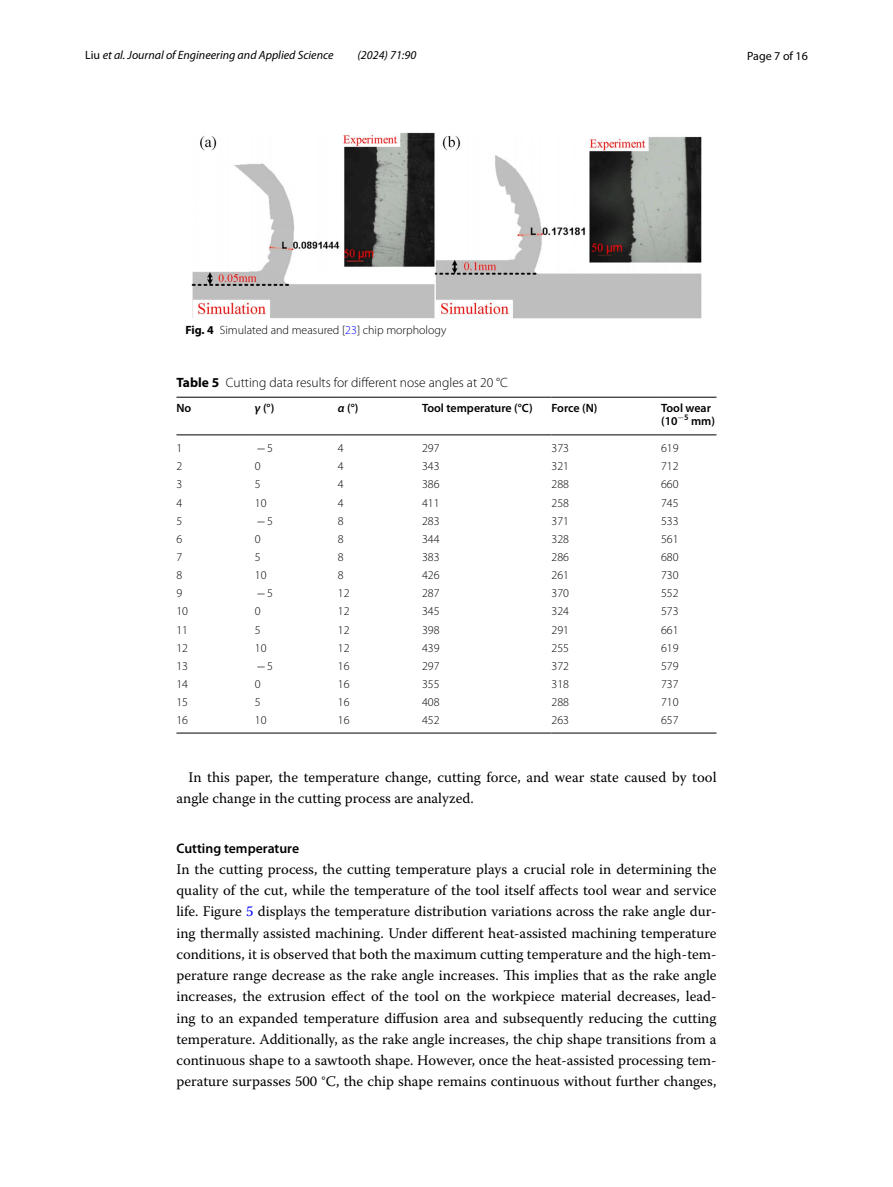
<style>
.page{position:relative;width:893px;height:1187px;background:#fff}
.page>*{position:absolute;margin:0;border:0;box-sizing:border-box;transform-origin:0 0}
.t1{font:14.7px/21.3px "Warnock Pro";color:#000}
.t2{font:600 13.8px "Myriad Pro";color:#000}
.t3{font:300 13.5px "Myriad Pro";color:#000}
.t4{font:300 12px "Myriad Pro";color:#000}
.t5{font:italic 12px "Myriad Pro";color:#000}
.t6{font:600 12px/13.5px "Myriad Pro";color:#000}
.t7{font:12px "Myriad Pro";color:#000}
.t8{font:12px "MTSY";color:#000}
.s1{font-style:normal}
.s2{font-weight:700}
.s3{color:#00f}
.s4{font-style:italic}
.s5{font-family:"Myriad Pro";font-weight:300}
</style>
<div class="page">
<img style="left:191px;top:133px;width:511px;height:185px">
<hr style="left:176px;top:397px;width:79px;height:1px;background:#000">
<hr style="left:176px;top:434px;width:79px;height:1px;background:#000">
<hr style="left:255px;top:397px;width:83px;height:1px;background:#000">
<hr style="left:255px;top:434px;width:83px;height:1px;background:#000">
<hr style="left:338px;top:397px;width:84px;height:1px;background:#000">
<hr style="left:338px;top:434px;width:84px;height:1px;background:#000">
<hr style="left:422px;top:397px;width:129px;height:1px;background:#000">
<hr style="left:422px;top:434px;width:129px;height:1px;background:#000">
<hr style="left:551px;top:397px;width:110px;height:1px;background:#000">
<hr style="left:551px;top:434px;width:110px;height:1px;background:#000">
<hr style="left:661px;top:397px;width:55px;height:1px;background:#000">
<hr style="left:661px;top:434px;width:55px;height:1px;background:#000">
<hr style="left:176px;top:732px;width:79px;height:1px;background:#000">
<hr style="left:255px;top:732px;width:83px;height:1px;background:#000">
<hr style="left:338px;top:732px;width:84px;height:1px;background:#000">
<hr style="left:422px;top:732px;width:129px;height:1px;background:#000">
<hr style="left:551px;top:732px;width:110px;height:1px;background:#000">
<hr style="left:661px;top:732px;width:55px;height:1px;background:#000">
<p class="t5" style="left:85px;top:48px;width:250px"><span class="s1">Liu</span> et al. Journal of Engineering and Applied Science</p>
<p class="t5" style="left:358px;top:48px;width:60px">(2024) 71:90</p>
<p class="t7" style="left:747px;top:48px;width:62px">Page 7 of 16</p>
<p class="t4" style="left:185px;top:323px;width:262px"><span class="s2">Fig. 4</span> Simulated and measured [<span class="s3">23</span>] chip morphology</p>
<p class="t3" style="left:176px;top:375px;width:333px"><span class="s2">Table 5</span> Cutting data results for different nose angles at 20 °C</p>
<p class="t6" style="left:176px;top:400px;width:16px">No</p>
<p class="t6" style="left:255px;top:400px;width:21px"><span class="s4">γ</span> (°)</p>
<p class="t6" style="left:338px;top:400px;width:22px"><span class="s4">α</span> (°)</p>
<p class="t6" style="left:422px;top:400px;width:112px">Tool temperature (°C)</p>
<p class="t6" style="left:551px;top:400px;width:47px">Force (N)</p>
<p class="t6" style="left:661px;top:400px;width:55px">Tool wear (10<sup>−</sup><sup>5</sup> mm)</p>
<p class="t4" style="left:176px;top:441px;width:7px">1</p>
<p class="t8" style="left:256px;top:441px;width:18px">−<span class="s5">5</span></p>
<p class="t4" style="left:338px;top:441px;width:7px">4</p>
<p class="t4" style="left:422px;top:441px;width:19px">297</p>
<p class="t4" style="left:551px;top:441px;width:19px">373</p>
<p class="t4" style="left:661px;top:441px;width:19px">619</p>
<p class="t4" style="left:176px;top:459px;width:7px">2</p>
<p class="t4" style="left:255px;top:459px;width:7px">0</p>
<p class="t4" style="left:338px;top:459px;width:7px">4</p>
<p class="t4" style="left:422px;top:459px;width:19px">343</p>
<p class="t4" style="left:551px;top:459px;width:19px">321</p>
<p class="t4" style="left:661px;top:459px;width:19px">712</p>
<p class="t4" style="left:176px;top:477px;width:7px">3</p>
<p class="t4" style="left:255px;top:477px;width:7px">5</p>
<p class="t4" style="left:338px;top:477px;width:7px">4</p>
<p class="t4" style="left:422px;top:477px;width:19px">386</p>
<p class="t4" style="left:551px;top:477px;width:19px">288</p>
<p class="t4" style="left:661px;top:477px;width:19px">660</p>
<p class="t4" style="left:176px;top:496px;width:7px">4</p>
<p class="t4" style="left:255px;top:496px;width:13px">10</p>
<p class="t4" style="left:338px;top:496px;width:7px">4</p>
<p class="t4" style="left:422px;top:496px;width:19px">411</p>
<p class="t4" style="left:551px;top:496px;width:19px">258</p>
<p class="t4" style="left:661px;top:496px;width:19px">745</p>
<p class="t4" style="left:176px;top:514px;width:7px">5</p>
<p class="t8" style="left:256px;top:513px;width:18px">−<span class="s5">5</span></p>
<p class="t4" style="left:338px;top:514px;width:7px">8</p>
<p class="t4" style="left:422px;top:514px;width:19px">283</p>
<p class="t4" style="left:551px;top:514px;width:19px">371</p>
<p class="t4" style="left:661px;top:514px;width:19px">533</p>
<p class="t4" style="left:176px;top:532px;width:7px">6</p>
<p class="t4" style="left:255px;top:532px;width:7px">0</p>
<p class="t4" style="left:338px;top:532px;width:7px">8</p>
<p class="t4" style="left:422px;top:532px;width:19px">344</p>
<p class="t4" style="left:551px;top:532px;width:19px">328</p>
<p class="t4" style="left:661px;top:532px;width:19px">561</p>
<p class="t4" style="left:176px;top:550px;width:7px">7</p>
<p class="t4" style="left:255px;top:550px;width:7px">5</p>
<p class="t4" style="left:338px;top:550px;width:7px">8</p>
<p class="t4" style="left:422px;top:550px;width:19px">383</p>
<p class="t4" style="left:551px;top:550px;width:19px">286</p>
<p class="t4" style="left:661px;top:550px;width:19px">680</p>
<p class="t4" style="left:176px;top:568px;width:7px">8</p>
<p class="t4" style="left:255px;top:568px;width:13px">10</p>
<p class="t4" style="left:338px;top:568px;width:7px">8</p>
<p class="t4" style="left:422px;top:568px;width:19px">426</p>
<p class="t4" style="left:551px;top:568px;width:19px">261</p>
<p class="t4" style="left:661px;top:568px;width:19px">730</p>
<p class="t4" style="left:176px;top:586px;width:7px">9</p>
<p class="t8" style="left:256px;top:586px;width:18px">−<span class="s5">5</span></p>
<p class="t4" style="left:338px;top:586px;width:13px">12</p>
<p class="t4" style="left:422px;top:586px;width:19px">287</p>
<p class="t4" style="left:551px;top:586px;width:19px">370</p>
<p class="t4" style="left:661px;top:586px;width:19px">552</p>
<p class="t4" style="left:176px;top:604px;width:13px">10</p>
<p class="t4" style="left:255px;top:604px;width:7px">0</p>
<p class="t4" style="left:338px;top:604px;width:13px">12</p>
<p class="t4" style="left:422px;top:604px;width:19px">345</p>
<p class="t4" style="left:551px;top:604px;width:19px">324</p>
<p class="t4" style="left:661px;top:604px;width:19px">573</p>
<p class="t4" style="left:176px;top:623px;width:13px">11</p>
<p class="t4" style="left:255px;top:623px;width:7px">5</p>
<p class="t4" style="left:338px;top:623px;width:13px">12</p>
<p class="t4" style="left:422px;top:623px;width:19px">398</p>
<p class="t4" style="left:551px;top:623px;width:19px">291</p>
<p class="t4" style="left:661px;top:623px;width:19px">661</p>
<p class="t4" style="left:176px;top:641px;width:13px">12</p>
<p class="t4" style="left:255px;top:641px;width:13px">10</p>
<p class="t4" style="left:338px;top:641px;width:13px">12</p>
<p class="t4" style="left:422px;top:641px;width:19px">439</p>
<p class="t4" style="left:551px;top:641px;width:19px">255</p>
<p class="t4" style="left:661px;top:641px;width:19px">619</p>
<p class="t4" style="left:176px;top:659px;width:13px">13</p>
<p class="t8" style="left:256px;top:658px;width:18px">−<span class="s5">5</span></p>
<p class="t4" style="left:338px;top:659px;width:13px">16</p>
<p class="t4" style="left:422px;top:659px;width:19px">297</p>
<p class="t4" style="left:551px;top:659px;width:19px">372</p>
<p class="t4" style="left:661px;top:659px;width:19px">579</p>
<p class="t4" style="left:176px;top:677px;width:13px">14</p>
<p class="t4" style="left:255px;top:677px;width:7px">0</p>
<p class="t4" style="left:338px;top:677px;width:13px">16</p>
<p class="t4" style="left:422px;top:677px;width:19px">355</p>
<p class="t4" style="left:551px;top:677px;width:19px">318</p>
<p class="t4" style="left:661px;top:677px;width:19px">737</p>
<p class="t4" style="left:176px;top:695px;width:13px">15</p>
<p class="t4" style="left:255px;top:695px;width:7px">5</p>
<p class="t4" style="left:338px;top:695px;width:13px">16</p>
<p class="t4" style="left:422px;top:695px;width:19px">408</p>
<p class="t4" style="left:551px;top:695px;width:19px">288</p>
<p class="t4" style="left:661px;top:695px;width:19px">710</p>
<p class="t4" style="left:176px;top:713px;width:13px">16</p>
<p class="t4" style="left:255px;top:713px;width:13px">10</p>
<p class="t4" style="left:338px;top:713px;width:13px">16</p>
<p class="t4" style="left:422px;top:713px;width:19px">452</p>
<p class="t4" style="left:551px;top:713px;width:19px">263</p>
<p class="t4" style="left:661px;top:713px;width:19px">657</p>
<p class="t1" style="left:176px;top:766px;width:542px;text-indent:12px">In this paper, the temperature change, cutting force, and wear state caused by tool angle change in the cutting process are analyzed.</p>
<p class="t2" style="left:176px;top:839px;width:124px">Cutting temperature</p>
<p class="t1" style="left:176px;top:858px;width:542px;text-align:justify">In the cutting process, the cutting temperature plays a crucial role in determining the quality of the cut, while the temperature of the tool itself affects tool wear and service life. Figure <span class="s3">5</span> displays the temperature distribution variations across the rake angle dur&shy;ing thermally assisted machining. Under different heat-assisted machining temperature conditions, it is observed that both the maximum cutting temperature and the high-tem&shy;perature range decrease as the rake angle increases. This implies that as the rake angle increases, the extrusion effect of the tool on the workpiece material decreases, lead&shy;ing to an expanded temperature diffusion area and subsequently reducing the cutting temperature. Additionally, as the rake angle increases, the chip shape transitions from a continuous shape to a sawtooth shape. However, once the heat-assisted processing tem&shy;perature surpasses 500 °C, the chip shape remains continuous without further changes,</p>
</div>
